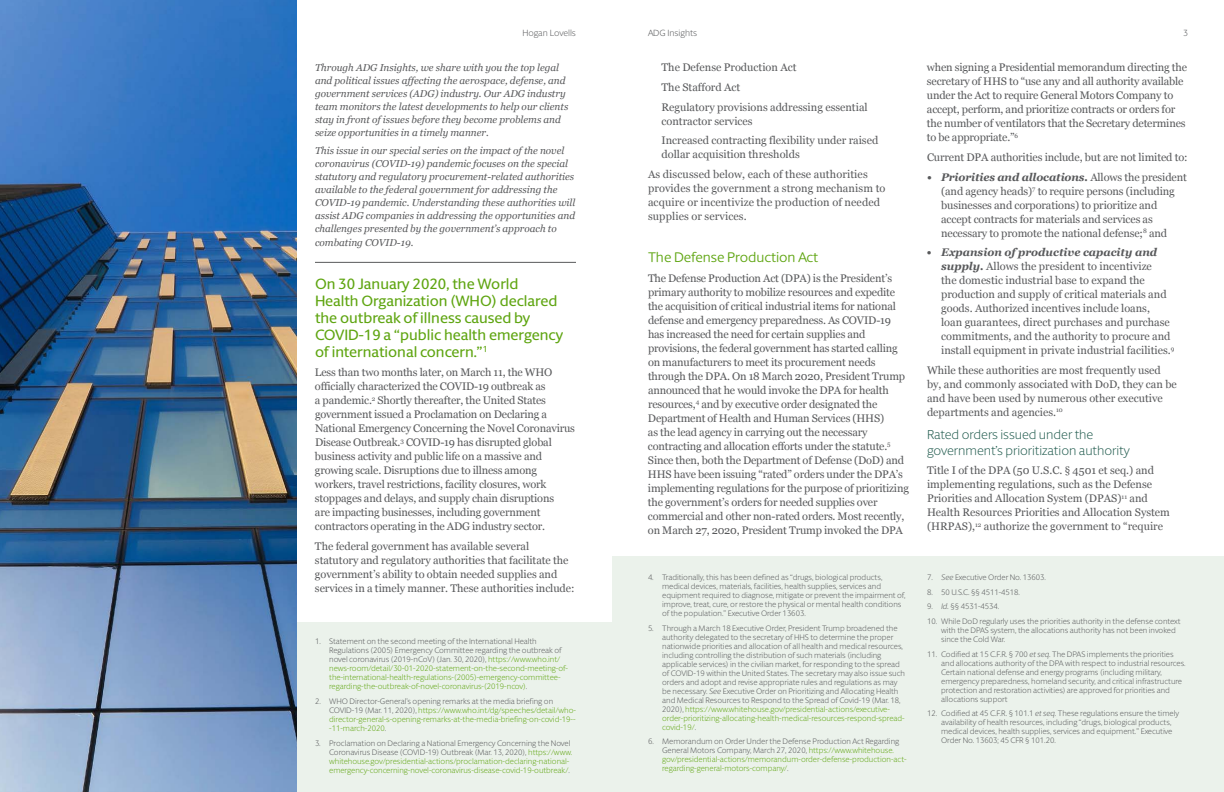
<style>
.page{position:relative;width:1224px;height:792px;background:#fff}
.page>*{position:absolute;margin:0;border:0;box-sizing:border-box;transform-origin:0 0}
.t1{font:500 15px/17px "Berlingske Sans Round";color:#5fa511}
.t2{font:14px "Berlingske Sans Round";letter-spacing:-.005em;color:#5fa511}
.t3{font:300 13px/16px "Berlingske Sans Round";color:#215b4e}
.t4{font:11px/14px "Georgia";letter-spacing:-.015em;color:#58595b}
.t5{font:11px/14px "Georgia";letter-spacing:.01em;color:#58595b}
.t6{font:italic 10px/13px "Georgia";color:#58595b}
.t7{font:300 9px "Berlingske Sans Round";letter-spacing:-.01em;color:#58595b}
.t8{font:300 8px/9px "Berlingske Sans Round";color:#58595b}
.t9{font:300 8px/9px "Berlingske Sans Round";color:#5fa511}
.s1{font-weight:700;font-style:italic}
.s2{font-style:italic}
.s3{color:#5fa511}
.s4{color:#58595b}
</style>
<div class="page">
<hr style="left:315px;top:262px;width:261px;height:1px;background:#58595b">
<div style="left:297px;top:623px;width:315px;height:169px;background:#ebf2eb"></div>
<div style="left:612px;top:557px;width:612px;height:235px;background:#ebf2eb"></div>
<img style="left:0;top:0;width:297px;height:792px">
<p class="t7" style="left:522px;top:27px;width:55px">Hogan Lovells</p>
<p class="t7" style="left:648px;top:27px;width:51px">ADG Insights</p>
<p class="t7" style="left:1183px;top:27px;width:6px">3</p>
<p class="t6" style="left:315px;top:60px;width:255px">Through ADG Insights, we share with you the top legal and political issues affecting the aerospace, defense, and government services (ADG) industry. Our ADG industry team monitors the latest developments to help our clients stay in front of issues before they become problems and seize opportunities in a timely manner.</p>
<p class="t6" style="left:315px;top:144px;width:262px">This issue in our special series on the impact of the novel coronavirus (COVID-19) pandemic focuses on the special statutory and regulatory procurement-related authorities available to the federal government for addressing the COVID-19 pandemic. Understanding these authorities will assist ADG companies in addressing the opportunities and challenges presented by the government’s approach to</p>
<p class="t6" style="left:315px;top:236px;width:100px">combating COVID-19.</p>
<h1 class="t1" style="left:315px;top:274px;width:250px">On 30 January 2020, the World<br>Health Organization (WHO) declared the outbreak of illness caused by<br>COVID-19 a “public health emergency of international concern.”<sup>1</sup></h1>
<p class="t4" style="left:315px;top:365px;width:262px">Less than two months later, on March 11, the WHO officially characterized the COVID-19 outbreak as<br>a pandemic.<sup>2</sup> Shortly thereafter, the United States government issued a Proclamation on Declaring a National Emergency Concerning the Novel Coronavirus Disease Outbreak.<sup>3</sup> COVID-19 has disrupted global business activity and public life on a massive and growing scale. Disruptions due to illness among workers, travel restrictions, facility closures, work stoppages and delays, and supply chain disruptions<br>are impacting businesses, including government contractors operating in the ADG industry sector.</p>
<p class="t4" style="left:315px;top:539px;width:261px">The federal government has available several statutory and regulatory authorities that facilitate the government’s ability to obtain needed supplies and services in a timely manner. These authorities include:</p>
<p class="t4" style="left:927px;top:60px;width:262px">when signing a Presidential memorandum directing the secretary of HHS to “use any and all authority available under the Act to require General Motors Company to accept, perform, and prioritize contracts or orders for the number of ventilators that the Secretary determines to be appropriate.”<sup>6</sup></p>
<p class="t4" style="left:927px;top:150px;width:262px">Current DPA authorities include, but are not limited to:</p>
<p class="t4" style="left:941px;top:169px;width:247px;text-indent:-14px"><span class="s1">• Priorities and allocations.</span> Allows the president (and agency heads)<sup>7</sup> to require persons (including businesses and corporations) to prioritize and accept contracts for materials and services as necessary to promote the national defense;<sup>8</sup> and</p>
<p class="t4" style="left:941px;top:245px;width:235px;text-indent:-14px"><span class="s1">• Expansion of productive capacity and supply.</span> Allows the president to incentivize<br>the domestic industrial base to expand the production and supply of critical materials and goods. Authorized incentives include loans,<br>loan guarantees, direct purchases and purchase commitments, and the authority to procure and install equipment in private industrial facilities.<sup>9</sup></p>
<p class="t4" style="left:927px;top:363px;width:251px">While these authorities are most frequently used by, and commonly associated with DoD, they can be and have been used by numerous other executive departments and agencies.<sup>10</sup></p>
<p class="t3" style="left:927px;top:426px;width:204px">Rated orders issued under the government’s prioritization authority</p>
<p class="t4" style="left:927px;top:463px;width:244px">Title I of the DPA (50 U.S.C. § 4501 et seq.) and implementing regulations, such as the Defense Priorities and Allocation System (DPAS)<sup>11</sup> and Health Resources Priorities and Allocation System (HRPAS),<sup>12</sup> authorize the government to “require</p>
<p class="t4" style="left:661px;top:57px;width:208px;line-height:19.7px">The Defense Production Act<br>The Stafford Act<br>Regulatory provisions addressing essential</p>
<p class="t4" style="left:661px;top:111px;width:218px;line-height:19.7px">contractor services<br>Increased contracting flexibility under raised</p>
<p class="t5" style="left:648px;top:144px;width:221px;line-height:19.7px;text-indent:13px">dollar acquisition thresholds<br>As discussed below, each of these authorities</p>
<p class="t5" style="left:648px;top:181px;width:239px">provides the government a strong mechanism to acquire or incentivize the production of needed supplies or services.</p>
<p class="t2" style="left:648px;top:248px;width:172px">The Defense Production Act</p>
<p class="t4" style="left:648px;top:271px;width:262px">The Defense Production Act (DPA) is the President’s primary authority to mobilize resources and expedite the acquisition of critical industrial items for national defense and emergency preparedness. As COVID-19 has increased the need for certain supplies and provisions, the federal government has started calling on manufacturers to meet its procurement needs through the DPA. On 18 March 2020, President Trump announced that he would invoke the DPA for health resources,<sup>4</sup> and by executive order designated the Department of Health and Human Services (HHS)<br>as the lead agency in carrying out the necessary contracting and allocation efforts under the statute.<sup>5<br></sup>Since then, both the Department of Defense (DoD) and HHS have been issuing “rated” orders under the DPA’s implementing regulations for the purpose of prioritizing the government’s orders for needed supplies over commercial and other non-rated orders. Most recently, on March 27, 2020, President Trump invoked the DPA</p>
<p class="t8" style="left:662px;top:572px;width:245px;text-indent:-14px">4. Traditionally, this has been defined as “drugs, biological products, medical devices, materials, facilities, health supplies, services and equipment required to diagnose, mitigate or prevent the impairment of, improve, treat, cure, or restore the physical or mental health conditions of the population.” Executive Order 13603.</p>
<p class="t8" style="left:662px;top:623px;width:244px;text-indent:-14px">5. Through a March 18 Executive Order, President Trump broadened the authority delegated to the secretary of HHS to determine the proper nationwide priorities and allocation of all health and medical resources, including controlling the distribution of such materials (including applicable services) in the civilian market, for responding to the spread of COVID-19 within the United States. The secretary may also issue such orders and adopt and revise appropriate rules and regulations as may be necessary. <span class="s2">See</span> Executive Order on Prioritizing and Allocating Health and Medical Resources to Respond to the Spread of Covid-19 (Mar. 18, 2020), <span class="s3">https://www.whitehouse.gov/presidential-actions/executive&shy;order-prioritizing-allocating-health-medical-resources-respond-spread&shy;covid-19/</span>.</p>
<p class="t9" style="left:662px;top:737px;width:246px;text-indent:-14px"><span class="s4">6. Memorandum on Order Under the Defense Production Act Regarding General Motors Company, March 27, 2020,</span> https://www.whitehouse. gov/presidential-actions/memorandum-order-defense-production-act&shy;regarding-general-motors-company/<span class="s4">.</span></p>
<p class="t8" style="left:927px;top:572px;width:120px">7. <span class="s2">See</span> Executive Order No. 13603.</p>
<p class="t8" style="left:927px;top:587px;width:95px">8. 50 U.S.C. §§ 4511-4518.</p>
<p class="t8" style="left:927px;top:602px;width:74px">9. <span class="s2">Id.</span> §§ 4531-4534.</p>
<p class="t8" style="left:941px;top:616px;width:241px;text-indent:-14px">10. While DoD regularly uses the priorities authority in the defense context with the DPAS system, the allocations authority has not been invoked since the Cold War.</p>
<p class="t8" style="left:941px;top:649px;width:246px;text-indent:-14px">11. Codified at 15 C.F.R. § 700 <span class="s2">et seq</span>. The DPAS implements the priorities and allocations authority of the DPA with respect to industrial resources.<br>Certain national defense and energy programs (including military, emergency preparedness, homeland security, and critical infrastructure protection and restoration activities) are approved for priorities and allocations support</p>
<p class="t8" style="left:941px;top:709px;width:239px;text-indent:-14px">12. Codified at 45 C.F.R. § 101.1 <span class="s2">et seq</span>. These regulations ensure the timely availability of health resources, including “drugs, biological products, medical devices, health supplies, services and equipment.” Executive Order No. 13603; 45 CFR § 101.20.</p>
<p class="t9" style="left:329px;top:637px;width:240px;text-indent:-14px"><span class="s4">1. Statement on the second meeting of the International Health Regulations (2005) Emergency Committee regarding the outbreak of novel coronavirus (2019-nCoV) (Jan. 30, 2020),</span> https://www.who.int/ news-room/detail/30-01-2020-statement-on-the-second-meeting-of&shy;the-international-health-regulations-(2005)-emergency-committee&shy;regarding-the-outbreak-of-novel-coronavirus-(2019-ncov)<span class="s4">.</span></p>
<p class="t9" style="left:329px;top:696px;width:248px;text-indent:-14px"><span class="s4">2. WHO Director-General’s opening remarks at the media briefing on COVID-19 (Mar. 11, 2020),</span> https://www.who.int/dg/speeches/detail/who&shy;director-general-s-opening-remarks-at-the-media-briefing-on-covid-19-- -11-march-2020<span class="s4">.</span></p>
<p class="t9" style="left:329px;top:738px;width:245px;text-indent:-14px"><span class="s4">3. Proclamation on Declaring a National Emergency Concerning the Novel Coronavirus Disease (COVID-19) Outbreak (Mar. 13, 2020),</span> https://www. whitehouse.gov/presidential-actions/proclamation-declaring-national&shy;emergency-concerning-novel-coronavirus-disease-covid-19-outbreak/<span class="s4">.</span></p>
</div>
